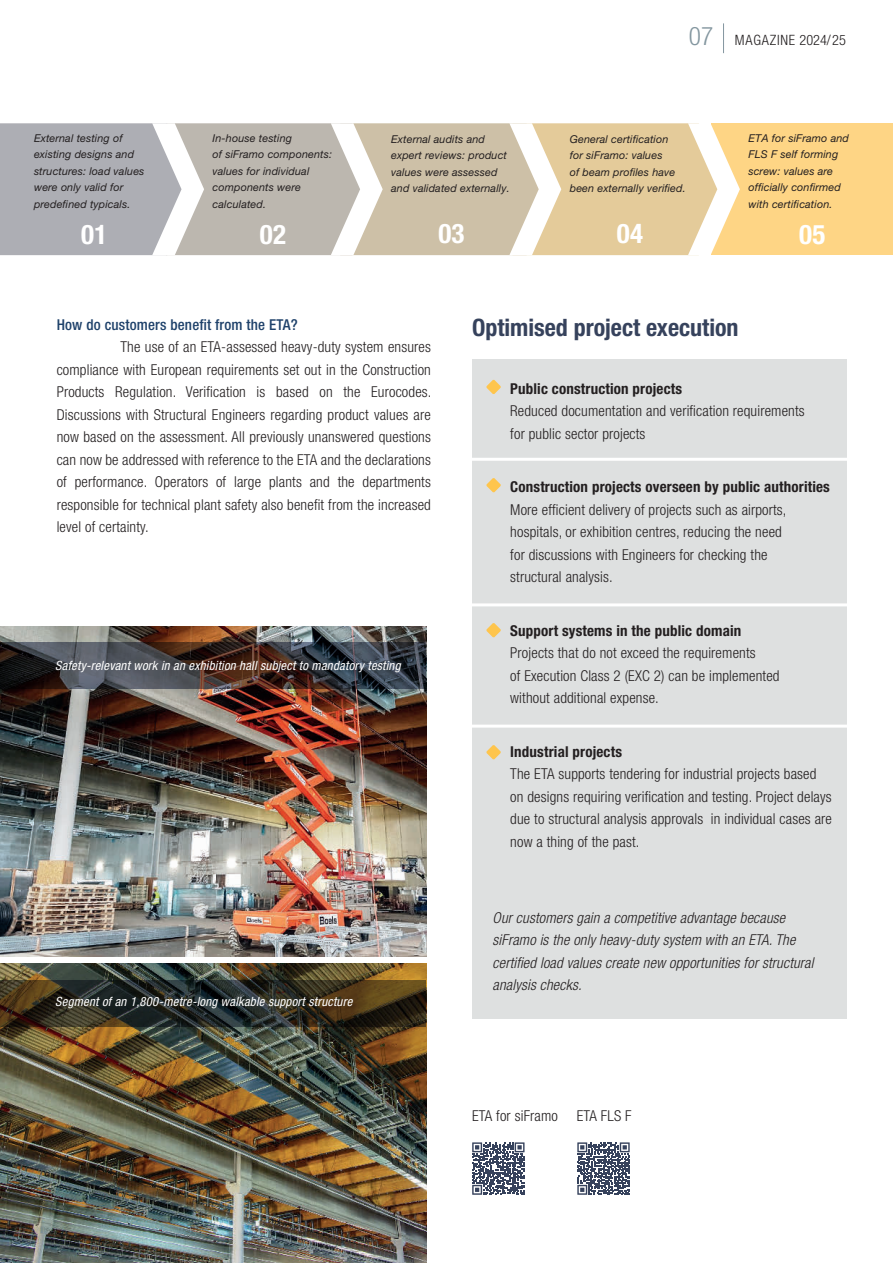
<style>
.page{position:relative;width:893px;height:1263px;background:#fff}
.page>*{position:absolute;margin:0;border:0;box-sizing:border-box;transform-origin:0 0}
.t1{font:700 condensed 27px "Helvetica Neue LT Pro";letter-spacing:.01em;color:#fff}
.t2{font:700 condensed 24px "Helvetica Neue LT Pro";color:#36425c}
.t3{font:300 condensed 15px/22.5px "Helvetica Neue LT Pro";letter-spacing:.01em;color:#231f20}
.t4{font:italic 300 condensed 15px/22.5px "Helvetica Neue LT Pro";letter-spacing:.01em;color:#231f20}
.t5{font:700 condensed 15px "Helvetica Neue LT Pro";letter-spacing:.01em;color:#231f20}
.t6{font:500 condensed 15px "Helvetica Neue LT Pro";letter-spacing:.01em;color:#1e416a}
.t7{font:300 condensed 14.25px "Helvetica Neue LT Pro";letter-spacing:.055em;color:#231f20}
.t8{font:italic condensed 12.75px "Helvetica Neue LT Pro";letter-spacing:.015em;color:#fff}
.t9{font:italic 10.8px/16.5px "Helvetica Neue LT Pro";letter-spacing:.01em;color:#231f20}
.s1{font-size:25.5px;color:#83969f}
</style>
<div class="page">
<div style="left:711px;top:123px;width:182px;height:132px;background:#fed585"></div>
<hr style="left:723px;top:23px;width:1px;height:30px;background:#83969f">
<svg style="left:0;top:123px;width:740px;height:132px;background:#cec4b3"></svg>
<div style="left:472px;top:359px;width:374px;height:659px;background:#dee0e0"></div>
<svg style="left:486px;top:380px;width:15px;height:14px"></svg>
<svg style="left:486px;top:478px;width:15px;height:14px"></svg>
<svg style="left:486px;top:623px;width:15px;height:14px"></svg>
<svg style="left:486px;top:745px;width:15px;height:14px"></svg>
<hr style="left:468px;top:458px;width:396px;height:3px;background:#fff">
<hr style="left:468px;top:603px;width:396px;height:3px;background:#fff">
<hr style="left:468px;top:725px;width:396px;height:3px;background:#fff">
<img style="left:1px;top:963px;width:426px;height:300px">
<svg style="left:0;top:980px;width:425px;height:47px;background:#312d21"></svg>
<img style="left:0;top:626px;width:427px;height:330px">
<svg style="left:0;top:642px;width:425px;height:47px;background:#3e393d"></svg>
<svg style="left:472px;top:1142px;width:53px;height:53px"></svg>
<svg style="left:577px;top:1142px;width:53px;height:53px"></svg>
<p class="t9" style="left:34px;top:130px;width:112px">External testing of existing designs and structures: load values were only valid for predefined typicals.</p>
<h1 class="t1" style="left:81px;top:218px;width:28px">01</h1>
<p class="t9" style="left:213px;top:130px;width:121px">In-house testing<br>of siFramo components: values for individual components were calculated.</p>
<h1 class="t1" style="left:260px;top:218px;width:28px">02</h1>
<p class="t9" style="left:391px;top:130px;width:120px">External audits and expert reviews: product values were assessed and validated externally.</p>
<h1 class="t1" style="left:438px;top:218px;width:28px">03</h1>
<p class="t7" style="left:689px;top:32px;width:159px"><span class="s1">07</span> MAGAZINE 2024/25</p>
<p class="t9" style="left:570px;top:130px;width:117px">General certification<br>for siFramo: values<br>of beam profiles have been externally verified.</p>
<h1 class="t1" style="left:617px;top:218px;width:28px">04</h1>
<p class="t9" style="left:748px;top:130px;width:102px">ETA for siFramo and<br>FLS F self forming screw: values are officially confirmed with certification.</p>
<h1 class="t1" style="left:799px;top:218px;width:28px">05</h1>
<p class="t6" style="left:57px;top:315px;width:243px">How do customers benefit from the ETA?</p>
<p class="t3" style="left:57px;top:335px;width:376px;text-align:justify;text-indent:64px">The use of an ETA-assessed heavy-duty system ensures compliance with European requirements set out in the Construction Products Regulation. Verification is based on the Eurocodes.<br>Discussions with Structural Engineers regarding product values are now based on the assessment. All previously unanswered questions can now be addressed with reference to the ETA and the declarations of performance. Operators of large plants and the departments responsible for technical plant safety also benefit from the increased level of certainty.</p>
<p class="t8" style="left:55px;top:658px;width:347px">Safety-relevant work in an exhibition hall subject to mandatory testing</p>
<p class="t8" style="left:55px;top:994px;width:299px">Segment of an 1,800-metre-long walkable support structure</p>
<h2 class="t2" style="left:472px;top:313px;width:268px">Optimised project execution</h2>
<p class="t5" style="left:510px;top:379px;width:173px">Public construction projects</p>
<p class="t3" style="left:510px;top:400px;width:296px">Reduced documentation and verification requirements for public sector projects</p>
<p class="t5" style="left:510px;top:478px;width:321px">Construction projects overseen by public authorities</p>
<p class="t3" style="left:510px;top:498px;width:278px">More efficient delivery of projects such as airports, hospitals, or exhibition centres, reducing the need for discussions with Engineers for checking the structural analysis.</p>
<p class="t5" style="left:510px;top:621px;width:233px">Support systems in the public domain</p>
<p class="t3" style="left:510px;top:642px;width:271px">Projects that do not exceed the requirements<br>of Execution Class 2 (EXC 2) can be implemented without additional expense.</p>
<p class="t5" style="left:510px;top:742px;width:113px">Industrial projects</p>
<p class="t3" style="left:510px;top:763px;width:323px">The ETA supports tendering for industrial projects based on designs requiring verification and testing. Project delays due to structural analysis approvals in individual cases are now a thing of the past.</p>
<p class="t4" style="left:493px;top:907px;width:323px">Our customers gain a competitive advantage because siFramo is the only heavy-duty system with an ETA. The certified load values create new opportunities for structural analysis checks.</p>
<p class="t3" style="left:472px;top:1104px;width:161px">ETA for siFramo ETA FLS F</p>
</div>
